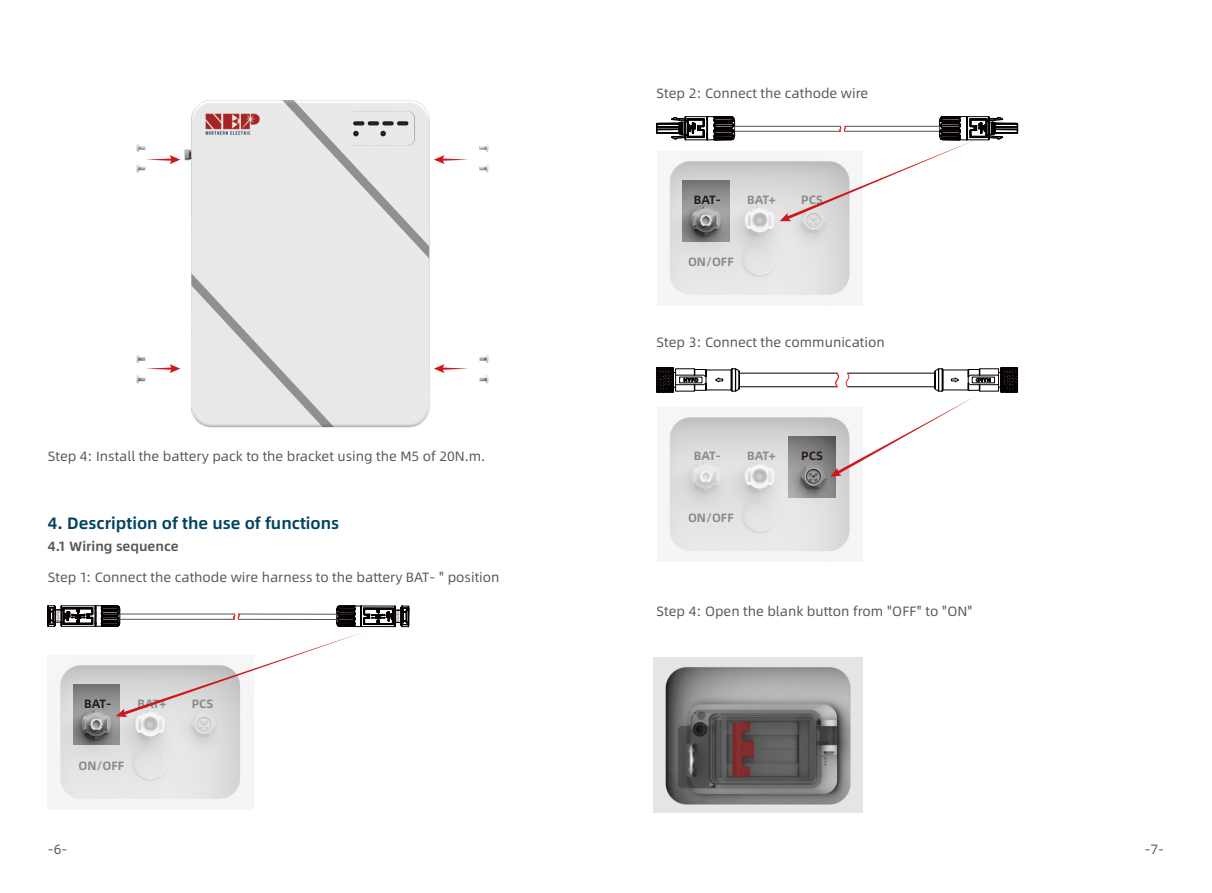
<style>
.page{position:relative;width:1212px;height:893px;background:#fff}
.page>*{position:absolute;margin:0;border:0;box-sizing:border-box;transform-origin:0 0}
.t1{font:16.5px "Alibaba Pu Hui Ti 2 85 Bold";color:#004363}
.t2{font:13.5px "Alibaba Pu Hui Ti 2 55 Regular";color:#595757}
.t3{font:13.5px "Alibaba Pu Hui Ti 2 85 Bold";color:#595757}
.t4{font:12px "Alibaba Pu Hui Ti 2 85 Bold";color:#898989}
.t5{font:12px "Alibaba Pu Hui Ti 2 85 Bold";color:#221815}
</style>
<div class="page">
<img style="left:136px;top:100px;width:353px;height:328px">
<svg style="left:146px;top:155px;width:34px;height:9px"></svg>
<svg style="left:146px;top:364px;width:34px;height:9px"></svg>
<svg style="left:434px;top:364px;width:34px;height:9px"></svg>
<svg style="left:434px;top:155px;width:34px;height:9px"></svg>
<img style="left:58px;top:717px;width:183px;height:92px">
<img style="left:73px;top:717px;width:47px;height:28px">
<svg style="left:48px;top:605px;width:362px;height:112px"></svg>
<img style="left:654px;top:658px;width:209px;height:155px">
<hr style="left:739px;top:373px;width:98px;height:1px;background:#040000">
<hr style="left:739px;top:386px;width:98px;height:1px;background:#040000">
<svg style="left:656px;top:367px;width:84px;height:26px"></svg>
<hr style="left:734px;top:126px;width:106px;height:1px;background:#545454">
<hr style="left:734px;top:131px;width:106px;height:1px;background:#545454">
<svg style="left:656px;top:116px;width:79px;height:25px"></svg>
<img style="left:668px;top:159px;width:182px;height:146px">
<img style="left:683px;top:180px;width:46px;height:61px">
<svg style="left:780px;top:116px;width:238px;height:105px"></svg>
<img style="left:668px;top:415px;width:182px;height:147px">
<img style="left:789px;top:437px;width:46px;height:61px">
<svg style="left:830px;top:367px;width:189px;height:110px"></svg>
<p class="t2" style="left:657px;top:83px;width:213px">Step 2: Connect the cathode wire</p>
<p class="t5" style="left:694px;top:190px;width:29px">BAT-</p>
<p class="t4" style="left:747px;top:190px;width:30px">BAT+</p>
<p class="t4" style="left:801px;top:190px;width:23px">PCS</p>
<p class="t4" style="left:688px;top:252px;width:47px">ON/OFF</p>
<p class="t2" style="left:48px;top:446px;width:439px">Step 4: Install the battery pack to the bracket using the M5 of 20N.m.</p>
<p class="t1" style="left:48px;top:510px;width:293px">4. Description of the use of functions</p>
<p class="t3" style="left:48px;top:536px;width:132px">4.1 Wiring sequence</p>
<p class="t2" style="left:48px;top:567px;width:453px">Step 1: Connect the cathode wire harness to the battery BAT- " position</p>
<p class="t5" style="left:84px;top:694px;width:29px">BAT-</p>
<p class="t4" style="left:138px;top:694px;width:30px">BAT+</p>
<p class="t4" style="left:192px;top:694px;width:23px">PCS</p>
<p class="t4" style="left:78px;top:756px;width:47px">ON/OFF</p>
<p class="t2" style="left:657px;top:332px;width:230px">Step 3: Connect the communication</p>
<p class="t4" style="left:694px;top:447px;width:29px">BAT-</p>
<p class="t4" style="left:747px;top:447px;width:30px">BAT+</p>
<p class="t5" style="left:801px;top:447px;width:23px">PCS</p>
<p class="t4" style="left:688px;top:509px;width:47px">ON/OFF</p>
<p class="t2" style="left:657px;top:601px;width:318px">Step 4: Open the blank button from "OFF" to "ON"</p>
<p class="t2" style="left:48px;top:839px;width:21px">-6-</p>
<p class="t2" style="left:1144px;top:839px;width:21px">-7-</p>
</div>
